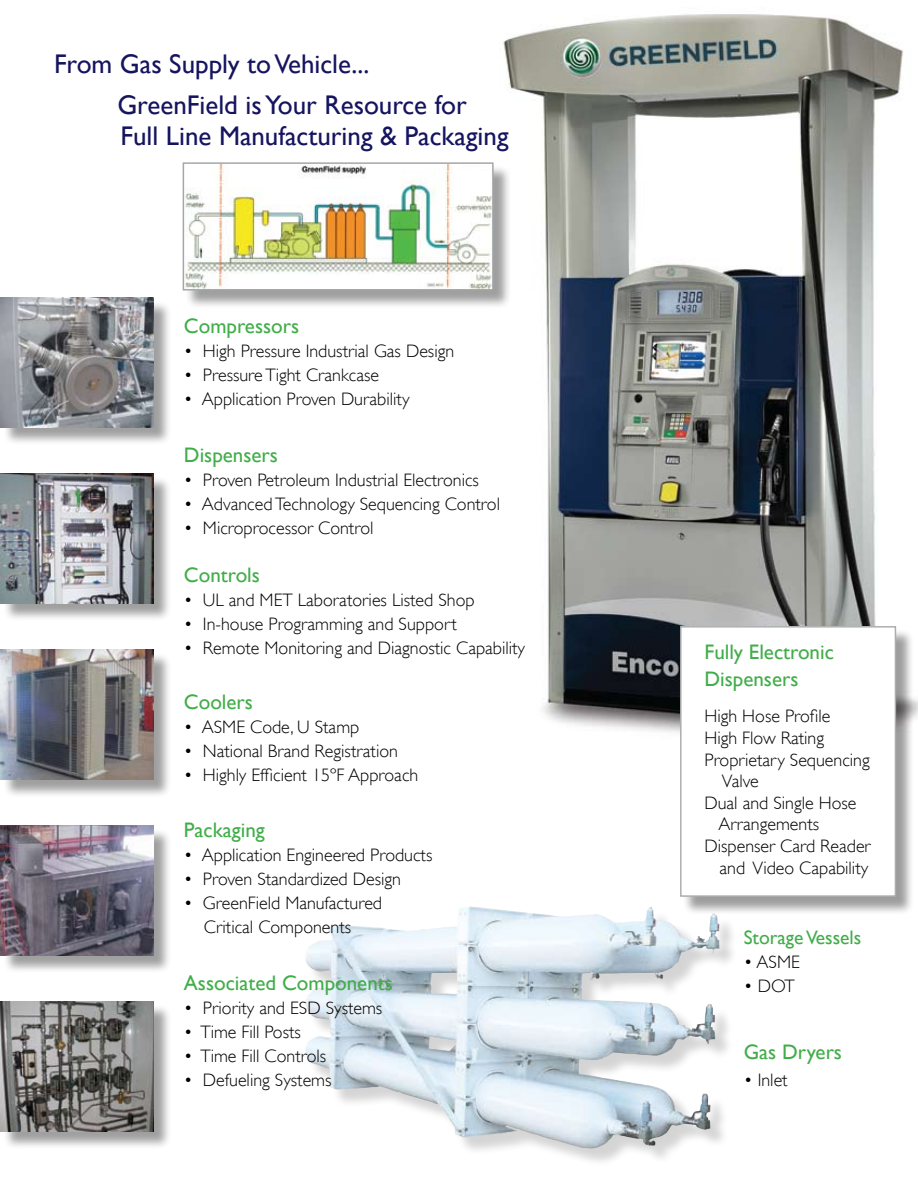
<style>
.page{position:relative;width:918px;height:1188px;background:#fff}
.page>*{position:absolute;margin:0;border:0;box-sizing:border-box;transform-origin:0 0}
.t1{font:27px/40.5px "Gill Sans";color:#16145f}
.t2{font:21px/27px "Gill Sans";color:#41ad49}
.t3{font:19.5px "Gill Sans";color:#41ad49}
.t4{font:300 18px/24px "Gill Sans";color:#000}
</style>
<div class="page">
<img style="left:503px;top:14px;width:415px;height:719px">
<div style="left:185px;top:165px;width:327px;height:144px;background:#000;opacity:.38"></div>
<img style="left:186px;top:165px;width:305px;height:123px">
<div style="left:183px;top:162px;width:311px;height:129px;border:2px solid #a5a7a9"></div>
<div style="left:2px;top:300px;width:170px;height:146px;background:#000;opacity:.38"></div>
<img style="left:0;top:298px;width:154px;height:129px">
<div style="left:2px;top:476px;width:170px;height:146px;background:#000;opacity:.38"></div>
<img style="left:0;top:474px;width:154px;height:129px">
<div style="left:2px;top:652px;width:170px;height:146px;background:#000;opacity:.38"></div>
<img style="left:0;top:650px;width:154px;height:129px">
<div style="left:2px;top:828px;width:170px;height:146px;background:#000;opacity:.38"></div>
<img style="left:0;top:826px;width:154px;height:129px">
<div style="left:2px;top:1004px;width:170px;height:146px;background:#000;opacity:.38"></div>
<img style="left:0;top:1002px;width:154px;height:129px">
<div style="left:307px;top:908px;width:431px;height:259px;background:#000;opacity:.17"></div>
<img style="left:305px;top:907px;width:205px;height:231px">
<div style="left:682px;top:629px;width:233px;height:286px;background:#000;opacity:.39"></div>
<div style="left:681px;top:627px;width:214px;height:269px;background:#fff"></div>
<div style="left:680px;top:626px;width:216px;height:271px;border:2px solid #acaeb0"></div>
<h1 class="t1" style="left:117px;top:43px;width:351px;text-indent:-63px">From Gas Supply to Vehicle...<br>GreenField is Your Resource for</h1>
<h1 class="t1" style="left:120px;top:116px;width:390px">Full Line Manufacturing &amp; Packaging</h1>
<p class="t2" style="left:184px;top:313px;width:117px">Compressors</p>
<p class="t4" style="left:184px;top:339px;width:272px">• High Pressure Industrial Gas Design</p>
<p class="t4" style="left:184px;top:363px;width:197px">• Pressure Tight Crankcase</p>
<p class="t4" style="left:184px;top:387px;width:227px">• Application Proven Durability</p>
<p class="t2" style="left:184px;top:442px;width:96px">Dispensers</p>
<p class="t4" style="left:184px;top:468px;width:297px">• Proven Petroleum Industrial Electronics</p>
<p class="t4" style="left:184px;top:492px;width:318px">• Advanced Technology Sequencing Control</p>
<p class="t4" style="left:184px;top:516px;width:191px">• Microprocessor Control</p>
<p class="t2" style="left:184px;top:562px;width:78px">Controls</p>
<p class="t4" style="left:184px;top:588px;width:292px">• UL and MET Laboratories Listed Shop</p>
<p class="t4" style="left:184px;top:612px;width:274px">• In-house Programming and Support</p>
<p class="t4" style="left:184px;top:636px;width:343px">• Remote Monitoring and Diagnostic Capability</p>
<p class="t2" style="left:184px;top:689px;width:71px">Coolers</p>
<p class="t4" style="left:184px;top:716px;width:177px">• ASME Code, U Stamp</p>
<p class="t4" style="left:184px;top:740px;width:216px">• National Brand Registration</p>
<p class="t4" style="left:184px;top:764px;width:236px">• Highly Efficient 15ºF Approach</p>
<p class="t2" style="left:184px;top:816px;width:82px">Packaging</p>
<p class="t4" style="left:184px;top:843px;width:250px">• Application Engineered Products</p>
<p class="t4" style="left:184px;top:867px;width:219px">• Proven Standardized Design</p>
<p class="t4" style="left:204px;top:891px;width:180px;text-indent:-20px">• GreenField Manufactured<br>Critical Components</p>
<p class="t2" style="left:184px;top:969px;width:211px">Associated Components</p>
<p class="t4" style="left:184px;top:996px;width:200px">• Priority and ESD Systems</p>
<p class="t4" style="left:184px;top:1020px;width:118px">• Time Fill Posts</p>
<p class="t4" style="left:184px;top:1044px;width:144px">• Time Fill Controls</p>
<p class="t4" style="left:184px;top:1068px;width:149px">• Defueling Systems</p>
<p class="t2" style="left:704px;top:639px;width:131px">Fully Electronic<br>Dispensers</p>
<p class="t4" style="left:704px;top:704px;width:128px">High Hose Profile</p>
<p class="t4" style="left:704px;top:726px;width:121px">High Flow Rating</p>
<p class="t4" style="left:704px;top:748px;width:167px">Proprietary Sequencing</p>
<p class="t4" style="left:722px;top:769px;width:38px">Valve</p>
<p class="t4" style="left:704px;top:791px;width:153px">Dual and Single Hose</p>
<p class="t4" style="left:718px;top:812px;width:102px">Arrangements</p>
<p class="t4" style="left:704px;top:834px;width:168px">Dispenser Card Reader</p>
<p class="t4" style="left:720px;top:856px;width:150px">and Video Capability</p>
<p class="t3" style="left:744px;top:926px;width:119px">Storage Vessels</p>
<p class="t4" style="left:744px;top:950px;width:58px">• ASME</p>
<p class="t4" style="left:744px;top:974px;width:53px">• DOT</p>
<p class="t2" style="left:744px;top:1038px;width:100px">Gas Dryers</p>
<p class="t4" style="left:744px;top:1068px;width:46px">• Inlet</p>
</div>
